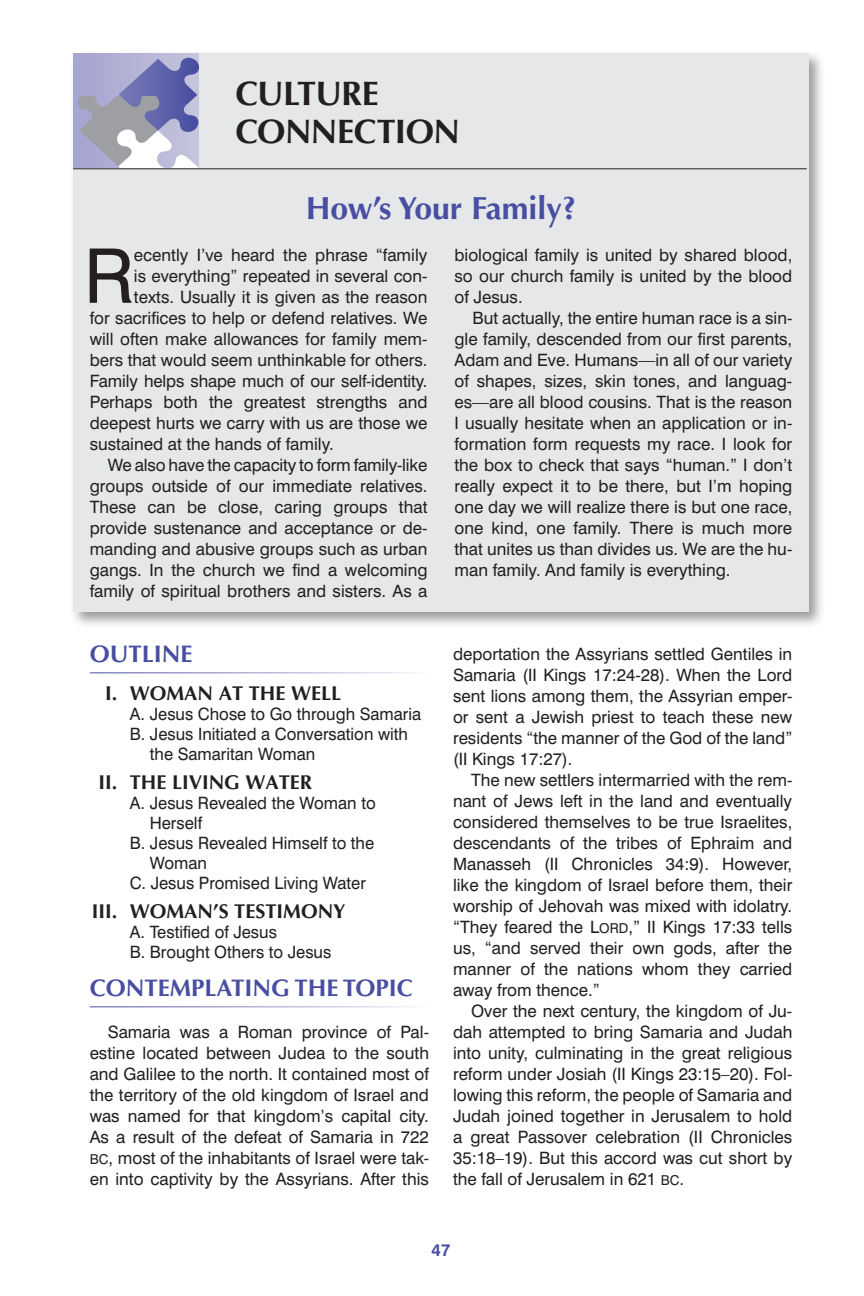
<style>
.page{position:relative;width:864px;height:1296px;background:#fff}
.page>*{position:absolute;margin:0;border:0;box-sizing:border-box;transform-origin:0 0}
.t1{font:75.4px "Swiss 721 BT";color:#231f20}
.t2{font:700 34px/38px "Optima";letter-spacing:-.02em;color:#231f20}
.t3{font:700 32px "Optima";color:#484ea1}
.t4{font:700 24px "Optima";color:#484ea1}
.t5{font:700 20px "Optima";color:#231f20}
.t6{font:17px/21px "Swiss 721 BT";color:#231f20;text-align:justify}
.t7{font:700 17px "Swiss 721 BT";color:#484ea1}
.s1{font-family:"Swiss 721 BT Roman SC800";font-size:13.6px}
.s2{font-family:"Swiss 721 BT Roman SC800"}
</style>
<div class="page">
<div style="left:69px;top:50px;width:755px;height:578px;background:#231f20;opacity:.45"></div>
<div style="left:73px;top:54px;width:734px;height:558px;background:#e6e7e9"></div>
<div style="left:73px;top:54px;width:126px;height:114px;background:#a7a5d1"></div>
<svg style="left:119px;top:58px;width:80px;height:38px"></svg>
<svg style="left:78px;top:96px;width:121px;height:72px;background:#acadc3"></svg>
<hr style="left:73px;top:168px;width:733px;height:1px;background:#231f20">
<h2 class="t2" style="left:235px;top:75px;width:226px">CULTURE<br>CONNECTION</h2>
<h3 class="t3" style="left:305px;top:189px;width:272px">How’s Your Family?</h3>
<h1 class="t1" style="left:84px;top:230px;width:52px">R</h1>
<p class="t6" style="left:134px;top:244px;width:295px">ecently I’ve heard the phrase “family</p>
<p class="t6" style="left:134px;top:265px;width:295px">is everything” repeated in several con-</p>
<p class="t6" style="left:134px;top:286px;width:295px">texts. Usually it is given as the reason</p>
<p class="t6" style="left:90px;top:307px;width:339px">for sacrifices to help or defend relatives. We</p>
<p class="t6" style="left:90px;top:328px;width:339px">will often make allowances for family mem-</p>
<p class="t6" style="left:90px;top:349px;width:336px">bers that would seem unthinkable for others.</p>
<p class="t6" style="left:90px;top:370px;width:336px">Family helps shape much of our self-identity.</p>
<p class="t6" style="left:90px;top:391px;width:339px">Perhaps both the greatest strengths and</p>
<p class="t6" style="left:90px;top:412px;width:339px">deepest hurts we carry with us are those we</p>
<p class="t6" style="left:90px;top:433px;width:242px">sustained at the hands of family.</p>
<p class="t6" style="left:108px;top:454px;width:321px">We also have the capacity to form family-like</p>
<p class="t6" style="left:90px;top:475px;width:336px">groups outside of our immediate relatives.</p>
<p class="t6" style="left:90px;top:496px;width:339px">These can be close, caring groups that</p>
<p class="t6" style="left:90px;top:517px;width:339px">provide sustenance and acceptance or de-</p>
<p class="t6" style="left:90px;top:538px;width:339px">manding and abusive groups such as urban</p>
<p class="t6" style="left:90px;top:559px;width:339px">gangs. In the church we find a welcoming</p>
<p class="t6" style="left:90px;top:580px;width:339px">family of spiritual brothers and sisters. As a</p>
<h3 class="t4" style="left:90px;top:639px;width:104px">OUTLINE</h3>
<p class="t5" style="left:105px;top:681px;width:237px">I. WOMAN AT THE WELL</p>
<p class="t6" style="left:130px;top:703px;width:293px">A. Jesus Chose to Go through Samaria</p>
<p class="t6" style="left:130px;top:723px;width:280px">B. Jesus Initiated a Conversation with</p>
<p class="t6" style="left:150px;top:743px;width:167px">the Samaritan Woman</p>
<p class="t5" style="left:98px;top:770px;width:215px">II. THE LIVING WATER</p>
<p class="t6" style="left:130px;top:792px;width:247px">A. Jesus Revealed the Woman to</p>
<p class="t6" style="left:150px;top:812px;width:54px">Herself</p>
<p class="t6" style="left:130px;top:832px;width:246px">B. Jesus Revealed Himself to the</p>
<p class="t6" style="left:150px;top:852px;width:59px">Woman</p>
<p class="t6" style="left:130px;top:872px;width:237px">C. Jesus Promised Living Water</p>
<p class="t5" style="left:92px;top:899px;width:255px">III. WOMAN’S TESTIMONY</p>
<p class="t6" style="left:130px;top:921px;width:203px;line-height:20px">A. Testified of Jesus<br>B. Brought Others to Jesus</p>
<h3 class="t4" style="left:90px;top:973px;width:324px">CONTEMPLATING THE TOPIC</h3>
<p class="t6" style="left:90px;top:1021px;width:341px;text-align:left;text-indent:18px">Samaria was a Roman province of Pal&shy;estine located between Judea to the south and Galilee to the north. It contained most of the territory of the old kingdom of Israel and was named for that kingdom’s capital city.<br>As a result of the defeat of Samaria in 722<br><span class="s1">BC</span>, most of the inhabitants of Israel were tak&shy;en into captivity by the Assyrians. After this</p>
<p class="t6" style="left:454px;top:244px;width:339px">biological family is united by shared blood, so our church family is united by the blood of Jesus.</p>
<p class="t6" style="left:454px;top:307px;width:339px;text-indent:18px">But actually, the entire human race is a sin&shy;gle family, descended from our first parents, Adam and Eve. Humans—in all of our variety of shapes, sizes, skin tones, and languag&shy;es—are all blood cousins. That is the reason I usually hesitate when an application or in&shy;formation form requests my race. I look for the box to check that says “human. ” I don’t really expect it to be there, but I’m hoping one day we will realize there is but one race, one kind, one family. There is much more that unites us than divides us. We are the hu&shy;man family. And family is everything.</p>
<p class="t6" style="left:453px;top:643px;width:341px">deportation the Assyrians settled Gentiles in Samaria (II Kings 17:24-28). When the Lord sent lions among them, the Assyrian emper&shy;or sent a Jewish priest to teach these new residents “the manner of the God of the land” (II Kings 17:27).</p>
<p class="t6" style="left:453px;top:769px;width:341px;text-align:left;text-indent:18px">The new settlers intermarried with the rem&shy;nant of Jews left in the land and eventually considered themselves to be true Israelites, descendants of the tribes of Ephraim and Manasseh (II Chronicles 34:9). However, like the kingdom of Israel before them, their worship of Jehovah was mixed with idolatry. “They feared the <span class="s2">L</span><span class="s1">ORD</span>,” II Kings 17:33 tells us, “and served their own gods, after the manner of the nations whom they carried away from thence. ”</p>
<p class="t6" style="left:453px;top:1000px;width:341px;text-indent:18px">Over the next century, the kingdom of Ju&shy;dah attempted to bring Samaria and Judah into unity, culminating in the great religious reform under Josiah (II Kings 23:15–20). Fol&shy;lowing this reform, the people of Samaria and Judah joined together in Jerusalem to hold a great Passover celebration (II Chronicles 35:18–19). But this accord was cut short by the fall of Jerusalem in 621 <span class="s1">BC</span>.</p>
<p class="t7" style="left:431px;top:1239px;width:20px">47</p>
</div>
